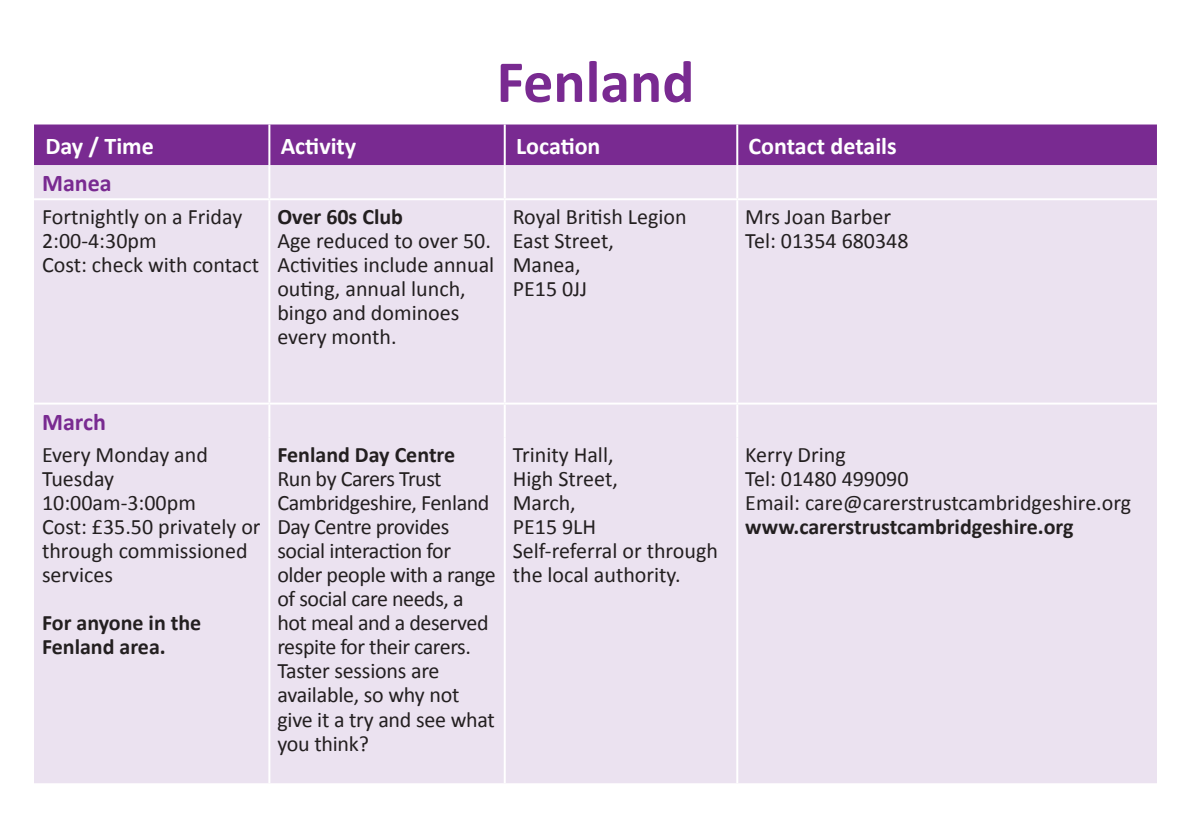
<style>
.page{position:relative;width:1191px;height:840px;background:#fff}
.page>*{position:absolute;margin:0;border:0;box-sizing:border-box;transform-origin:0 0}
.t1{font:700 60px "Calibri";color:#792a91}
.t2{font:700 24px "Calibri";color:#fff}
.No_Spacing{font:700 24px "Calibri";color:#792a91}
.No_Spacing-2{font:22px/24px "Calibri";color:#231f20}
.No_Spacing-3{font:22px/24px "Calibri";letter-spacing:-.02em;color:#231f20}
.No_Spacing-4{font:700 22px/24px "Calibri";color:#231f20}
</style>
<div class="page">
<div style="left:34px;top:124px;width:1123px;height:41px;background:#792a91"></div>
<div style="left:34px;top:165px;width:1123px;height:617px;background:#ebe2f0"></div>
<hr style="left:268px;top:165px;width:2px;height:33px;background:#fff">
<hr style="left:504px;top:165px;width:2px;height:33px;background:#fff">
<hr style="left:736px;top:165px;width:2px;height:33px;background:#fff">
<hr style="left:34px;top:198px;width:235px;height:2px;background:#fff">
<hr style="left:269px;top:198px;width:236px;height:2px;background:#fff">
<hr style="left:268px;top:200px;width:2px;height:202px;background:#fff">
<hr style="left:505px;top:198px;width:232px;height:2px;background:#fff">
<hr style="left:504px;top:200px;width:2px;height:202px;background:#fff">
<hr style="left:737px;top:198px;width:420px;height:2px;background:#fff">
<hr style="left:736px;top:200px;width:2px;height:202px;background:#fff">
<hr style="left:34px;top:402px;width:235px;height:2px;background:#fff">
<hr style="left:269px;top:402px;width:236px;height:2px;background:#fff">
<hr style="left:268px;top:404px;width:2px;height:33px;background:#fff">
<hr style="left:505px;top:402px;width:232px;height:2px;background:#fff">
<hr style="left:504px;top:404px;width:2px;height:33px;background:#fff">
<hr style="left:737px;top:402px;width:420px;height:2px;background:#fff">
<hr style="left:736px;top:404px;width:2px;height:33px;background:#fff">
<hr style="left:268px;top:124px;width:2px;height:41px;background:#fff">
<hr style="left:504px;top:124px;width:2px;height:41px;background:#fff">
<hr style="left:736px;top:124px;width:2px;height:41px;background:#fff">
<hr style="left:268px;top:437px;width:2px;height:345px;background:#fff">
<hr style="left:504px;top:437px;width:2px;height:345px;background:#fff">
<hr style="left:736px;top:437px;width:2px;height:345px;background:#fff">
<p class="t1" style="left:496px;top:43px;width:199px">Fenland</p>
<p class="t2" style="left:45px;top:130px;width:110px">Day / Time</p>
<p class="t2" style="left:281px;top:130px;width:77px">Activity</p>
<p class="t2" style="left:516px;top:130px;width:86px">Location</p>
<p class="t2" style="left:748px;top:130px;width:150px">Contact details</p>
<p class="No_Spacing" style="left:42px;top:168px;width:71px">Manea</p>
<p class="No_Spacing-2" style="left:42px;top:203px;width:202px">Fortnightly on a Friday</p>
<p class="No_Spacing-2" style="left:42px;top:227px;width:116px">2:00-4:30pm</p>
<p class="No_Spacing-2" style="left:42px;top:251px;width:219px">Cost: check with contact</p>
<p class="No_Spacing-4" style="left:277px;top:204px;width:127px">Over 60s Club</p>
<p class="No_Spacing-2" style="left:277px;top:227px;width:215px">Age reduced to over 50.</p>
<p class="No_Spacing-2" style="left:277px;top:251px;width:218px">Activities include annual outing, annual lunch, bingo and dominoes every month.</p>
<p class="No_Spacing-2" style="left:513px;top:203px;width:175px">Royal British Legion</p>
<p class="No_Spacing-2" style="left:513px;top:227px;width:103px">East Street,</p>
<p class="No_Spacing-2" style="left:513px;top:251px;width:69px">Manea,</p>
<p class="No_Spacing-2" style="left:513px;top:275px;width:76px">PE15 0JJ</p>
<p class="No_Spacing-2" style="left:745px;top:203px;width:147px">Mrs Joan Barber</p>
<p class="No_Spacing-2" style="left:745px;top:227px;width:165px">Tel: 01354 680348</p>
<p class="No_Spacing" style="left:42px;top:406px;width:65px">March</p>
<p class="No_Spacing-2" style="left:42px;top:441px;width:167px">Every Monday and<br>Tuesday</p>
<p class="No_Spacing-2" style="left:42px;top:489px;width:155px">10:00am-3:00pm</p>
<p class="No_Spacing-2" style="left:42px;top:513px;width:220px">Cost: £35.50 privately or through commissioned services</p>
<p class="No_Spacing-4" style="left:42px;top:610px;width:161px">For anyone in the<br>Fenland area.</p>
<p class="No_Spacing-4" style="left:277px;top:442px;width:179px">Fenland Day Centre</p>
<p class="No_Spacing-3" style="left:277px;top:465px;width:220px">Run by Carers Trust<br>Cambridgeshire, Fenland<br>Day Centre provides social interaction for older people with a range of social care needs, a hot meal and a deserved respite for their carers.</p>
<p class="No_Spacing-2" style="left:277px;top:657px;width:219px">Taster sessions are available, so why not give it a try and see what you think?</p>
<p class="No_Spacing-2" style="left:513px;top:441px;width:102px">Trinity Hall,</p>
<p class="No_Spacing-2" style="left:513px;top:465px;width:107px">High Street,</p>
<p class="No_Spacing-2" style="left:513px;top:489px;width:65px">March,</p>
<p class="No_Spacing-2" style="left:513px;top:513px;width:85px">PE15 9LH</p>
<p class="No_Spacing-2" style="left:513px;top:537px;width:207px">Self-referral or through the local authority.</p>
<p class="No_Spacing-2" style="left:745px;top:441px;width:102px">Kerry Dring</p>
<p class="No_Spacing-2" style="left:745px;top:465px;width:165px">Tel: 01480 499090</p>
<p class="No_Spacing-2" style="left:745px;top:489px;width:387px">Email: care@carerstrustcambridgeshire.org</p>
<p class="No_Spacing-4" style="left:745px;top:514px;width:330px">www.carerstrustcambridgeshire.org</p>
</div>
